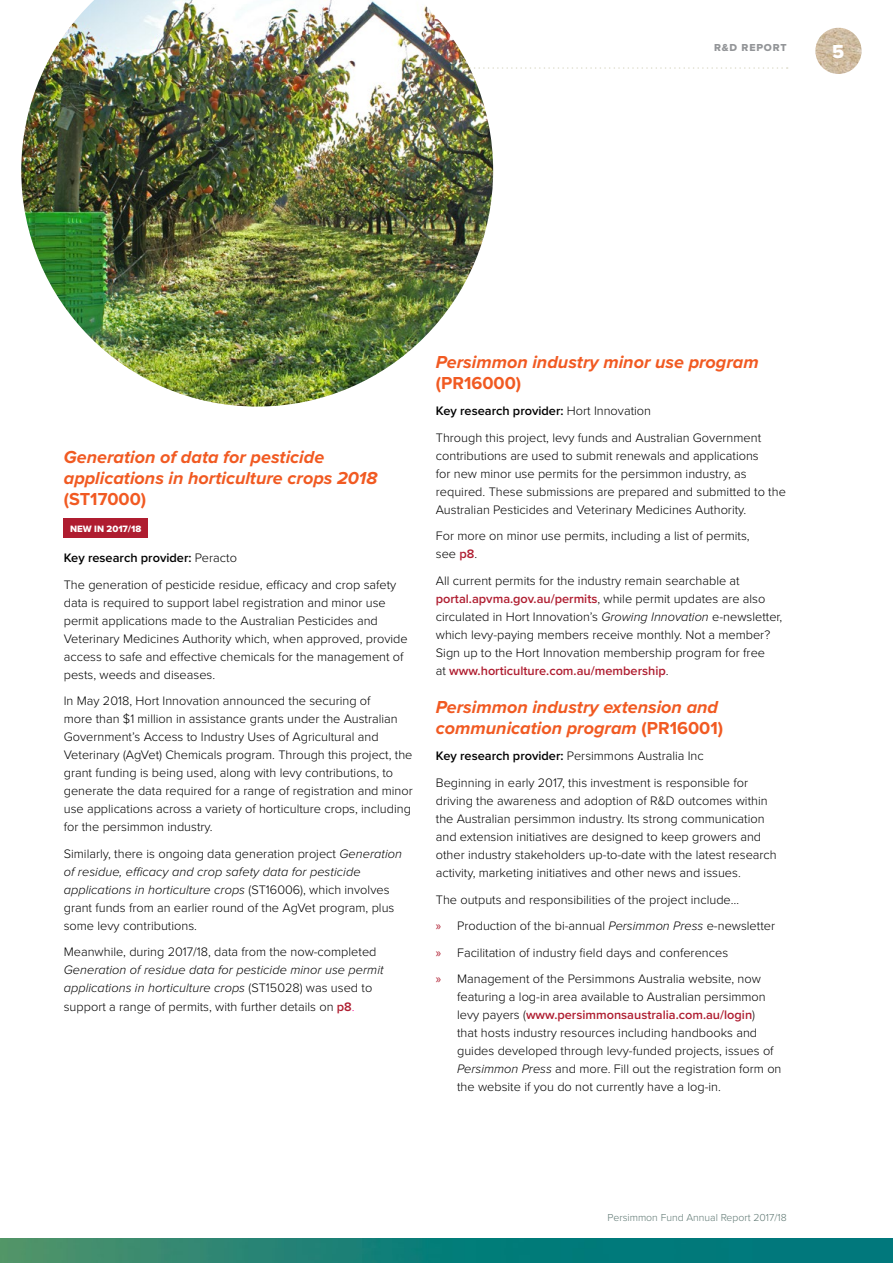
<style>
.page{position:relative;width:893px;height:1263px;background:#fff}
.page>*{position:absolute;margin:0;border:0;box-sizing:border-box;transform-origin:0 0}
.t1{font:19.5px "Proxima Nova Extrabld";color:#fff}
.t2{font:italic 700 18px/21px "Proxima Nova";color:#f15a22}
.t3{font:700 18px "Proxima Nova";color:#f15a22}
.t4{font:300 12.75px/18px "Proxima Nova";color:#000}
.t5{font:italic 300 12.75px/18px "Proxima Nova";letter-spacing:.005em;color:#000}
.t6{font:300 10.5px "Proxima Nova";color:#5e7772}
.t7{font:10.5px "Proxima Nova Extrabld";letter-spacing:.08em;color:#939598}
.t8{font:9.6px "Proxima Nova Extrabld";color:#fff}
.s1{font-weight:600}
.s2{font-style:italic}
.s3{font-style:normal}
.s4{font-weight:600;font-style:normal;color:#af1d30}
.s5{font-style:normal;color:#ec008c}
.s6{font-weight:600;color:#af1d30}
.s7{font-family:"Myriad Pro";font-weight:400;color:#af1d30}
</style>
<div class="page">
<img style="left:0;top:1238px;width:893px;height:25px">
<img style="left:815px;top:28px;width:47px;height:46px;border-radius:23px">
<svg style="left:493px;top:67px;width:295px;height:2px"></svg>
<div style="left:64px;top:518px;width:84px;height:20px;background:#af1d30"></div>
<img style="left:21px;top:0;width:472px;height:407px">
<p class="t7" style="left:714px;top:39px;width:74px">R&amp;D REPORT</p>
<h1 class="t1" style="left:832px;top:37px;width:14px">5</h1>
<h2 class="t2" style="left:64px;top:446px;width:315px">Generation of data for pesticide applications in horticulture crops 2018</h2>
<h2 class="t3" style="left:64px;top:486px;width:84px">(ST17000)</h2>
<p class="t8" style="left:70px;top:521px;width:73px">NEW IN 2017/18</p>
<p class="t4" style="left:64px;top:544px;width:334px;line-height:26.5px"><span class="s1">Key research provider:</span> Peracto<br>The generation of pesticide residue, efficacy and crop safety</p>
<p class="t4" style="left:64px;top:593px;width:345px">data is required to support label registration and minor use permit applications made to the Australian Pesticides and Veterinary Medicines Authority which, when approved, provide access to safe and effective chemicals for the management of pests, weeds and diseases.</p>
<p class="t4" style="left:64px;top:691px;width:351px">In May 2018, Hort Innovation announced the securing of<br>more than $1 million in assistance grants under the Australian Government’s Access to Industry Uses of Agricultural and Veterinary (AgVet) Chemicals program. Through this project, the grant funding is being used, along with levy contributions, to generate the data required for a range of registration and minor use applications across a variety of horticulture crops, including for the persimmon industry.</p>
<p class="t4" style="left:64px;top:844px;width:340px">Similarly, there is ongoing data generation project <span class="s2">Generation of residue, efficacy and crop safety data for pesticide applications in horticulture crops</span> (ST16006), which involves grant funds from an earlier round of the AgVet program, plus some levy contributions.</p>
<p class="t4" style="left:64px;top:942px;width:314px">Meanwhile, during 2017/18, data from the now-completed</p>
<p class="t5" style="left:64px;top:960px;width:321px">Generation of residue data for pesticide minor use permit applications in horticulture crops <span class="s3">(ST15028) was used to support a range of permits, with further details on</span> <span class="s4">p8</span><span class="s5">.</span></p>
<h2 class="t2" style="left:436px;top:351px;width:324px">Persimmon industry minor use program</h2>
<h2 class="t3" style="left:436px;top:369px;width:87px">(PR16000)</h2>
<p class="t4" style="left:436px;top:397px;width:327px;line-height:26.5px"><span class="s1">Key research provider:</span> Hort Innovation<br>Through this project, levy funds and Australian Government</p>
<p class="t4" style="left:436px;top:446px;width:352px">contributions are used to submit renewals and applications<br>for new minor use permits for the persimmon industry, as required. These submissions are prepared and submitted to the Australian Pesticides and Veterinary Medicines Authority.</p>
<p class="t4" style="left:436px;top:526px;width:315px">For more on minor use permits, including a list of permits, see <span class="s6">p8</span>.</p>
<p class="t4" style="left:436px;top:571px;width:348px">All current permits for the industry remain searchable at <span class="s6">portal.apvma.gov.au/permits</span>, while permit updates are also circulated in Hort Innovation’s <span class="s2">Growing Innovation</span> e-newsletter, which levy-paying members receive monthly. Not a member?<br>Sign up to the Hort Innovation membership program for free<br>at <span class="s6">www.horticulture.com.au/membership</span>.</p>
<h2 class="t2" style="left:436px;top:696px;width:289px">Persimmon industry extension and communication program <span class="s3">(PR16001)</span></h2>
<p class="t4" style="left:436px;top:742px;width:314px;line-height:26.5px"><span class="s1">Key research provider:</span> Persimmons Australia Inc<br>Beginning in early 2017, this investment is responsible for</p>
<p class="t4" style="left:436px;top:791px;width:342px">driving the awareness and adoption of R&amp;D outcomes within the Australian persimmon industry. Its strong communication and extension initiatives are designed to keep growers and other industry stakeholders up-to-date with the latest research activity, marketing initiatives and other news and issues.</p>
<p class="t4" style="left:436px;top:885px;width:341px;line-height:26.5px">The outputs and responsibilities of the project include…<br><span class="s7">»</span> Production of the bi-annual <span class="s2">Persimmon Press</span> e-newsletter <span class="s7">»</span> Facilitation of industry field days and conferences<br><span class="s7">»</span> Management of the Persimmons Australia website, now</p>
<p class="t4" style="left:457px;top:987px;width:326px">featuring a log-in area available to Australian persimmon levy payers (<span class="s6">www.persimmonsaustralia.com.au/login</span>)<br>that hosts industry resources including handbooks and guides developed through levy-funded projects, issues of <span class="s2">Persimmon Press</span> and more. Fill out the registration form on the website if you do not currently have a log-in.</p>
<p class="t6" style="left:607px;top:1209px;width:181px">Persimmon Fund Annual Report 2017/18</p>
</div>
